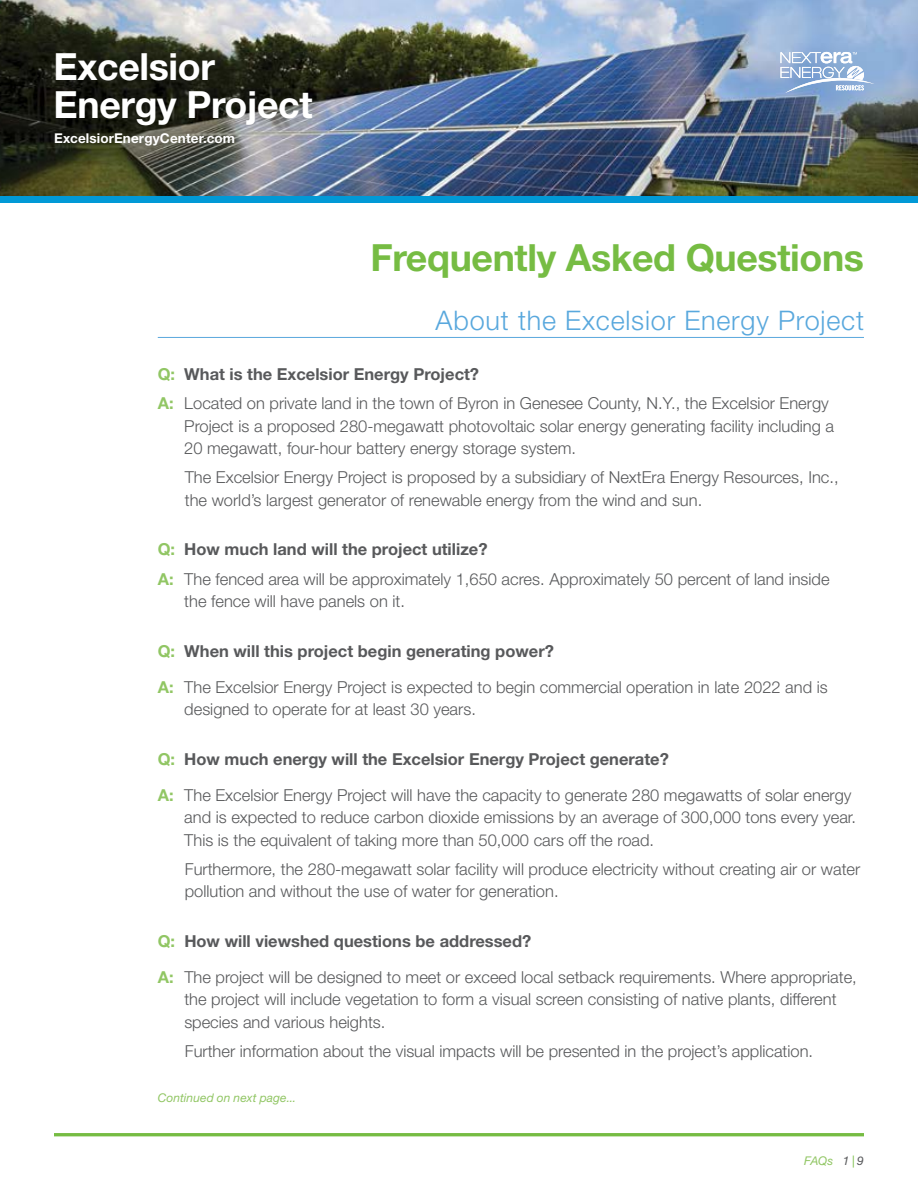
<style>
.page{position:relative;width:918px;height:1188px;background:#fff}
.page>*{position:absolute;margin:0;border:0;box-sizing:border-box;transform-origin:0 0}
.t1{font:700 37.5px "Helvetica Neue LT Std";letter-spacing:-.01em;color:#76bc43}
.t2{font:700 37.5px/37.5px "Helvetica Neue LT Std";letter-spacing:-.01em;color:#fff}
.t3{font:300 27px "Helvetica Neue LT Std";letter-spacing:.03em;color:#59a8dd}
.t4{font:300 16.5px/22.5px "Helvetica Neue LT Std";color:#58595b}
.t5{font:700 13.5px "Helvetica Neue LT Std";letter-spacing:.01em;color:#fff}
.t6{font:italic 12px "Helvetica Neue LT Std";letter-spacing:.005em;color:#91c664}
.s1{font-weight:700;color:#91c664}
.s2{font-weight:700}
.s3{color:#58595b}
.s4{color:#76bc43}
</style>
<div class="page">
<img style="left:0;top:0;width:918px;height:196px">
<div style="left:0;top:196px;width:918px;height:6px;background:#0199d6"></div>
<hr style="left:54px;top:1133px;width:810px;height:3px;background:#76bc43">
<svg style="left:780px;top:52px;width:95px;height:41px"></svg>
<hr style="left:158px;top:337px;width:706px;height:1px;background:#59a8dd">
<h1 class="t2" style="left:54px;top:47px;width:261px">Excelsior<br>Energy Project</h1>
<p class="t5" style="left:54px;top:130px;width:183px">ExcelsiorEnergyCenter.com</p>
<h1 class="t1" style="left:371px;top:234px;width:495px">Frequently Asked Questions</h1>
<h2 class="t3" style="left:436px;top:304px;width:430px">About the Excelsior Energy Project</h2>
<p class="t4" style="left:158px;top:359px;width:673px;line-height:29.2px"><span class="s1">Q:</span> <span class="s2">What is the Excelsior Energy Project?<br></span><span class="s1">A:</span> Located on private land in the town of Byron in Genesee County, N.Y., the Excelsior Energy</p>
<p class="t4" style="left:184px;top:414px;width:651px">Project is a proposed 280-megawatt photovoltaic solar energy generating facility including a<br>20 megawatt, four-hour battery energy storage system.</p>
<p class="t4" style="left:185px;top:466px;width:655px">The Excelsior Energy Project is proposed by a subsidiary of NextEra Energy Resources, Inc., the world’s largest generator of renewable energy from the wind and sun.</p>
<p class="t4" style="left:158px;top:535px;width:673px;line-height:29.2px"><span class="s1">Q:</span> <span class="s2">How much land will the project utilize?<br></span><span class="s1">A:</span> The fenced area will be approximately 1,650 acres. Approximately 50 percent of land inside</p>
<p class="t4" style="left:184px;top:590px;width:222px">the fence will have panels on it.</p>
<p class="t4" style="left:158px;top:632px;width:671px;line-height:36px"><span class="s1">Q:</span> <span class="s2">When will this project begin generating power?<br></span><span class="s1">A:</span> The Excelsior Energy Project is expected to begin commercial operation in late 2022 and is</p>
<p class="t4" style="left:184px;top:698px;width:293px">designed to operate for at least 30 years.</p>
<p class="t4" style="left:158px;top:740px;width:695px;line-height:36px"><span class="s1">Q:</span> <span class="s2">How much energy will the Excelsior Energy Project generate?<br></span><span class="s1">A:</span> The Excelsior Energy Project will have the capacity to generate 280 megawatts of solar energy</p>
<p class="t4" style="left:184px;top:806px;width:673px">and is expected to reduce carbon dioxide emissions by an average of 300,000 tons every year.<br>This is the equivalent of taking more than 50,000 cars off the road.</p>
<p class="t4" style="left:185px;top:857px;width:677px">Furthermore, the 280-megawatt solar facility will produce electricity without creating air or water pollution and without the use of water for generation.</p>
<p class="t4" style="left:158px;top:923px;width:701px;line-height:36px"><span class="s1">Q:</span> <span class="s2">How will viewshed questions be addressed?<br></span><span class="s1">A:</span> The project will be designed to meet or exceed local setback requirements. Where appropriate,</p>
<p class="t4" style="left:184px;top:988px;width:654px">the project will include vegetation to form a visual screen consisting of native plants, different species and various heights.</p>
<p class="t4" style="left:185px;top:1040px;width:630px">Further information about the visual impacts will be presented in the project’s application.</p>
<p class="t6" style="left:158px;top:1090px;width:140px">Continued on next page...</p>
<p class="t6" style="left:804px;top:1154px;width:61px">FAQs <span class="s3">1</span> <span class="s4">|</span> <span class="s3">9</span></p>
</div>
